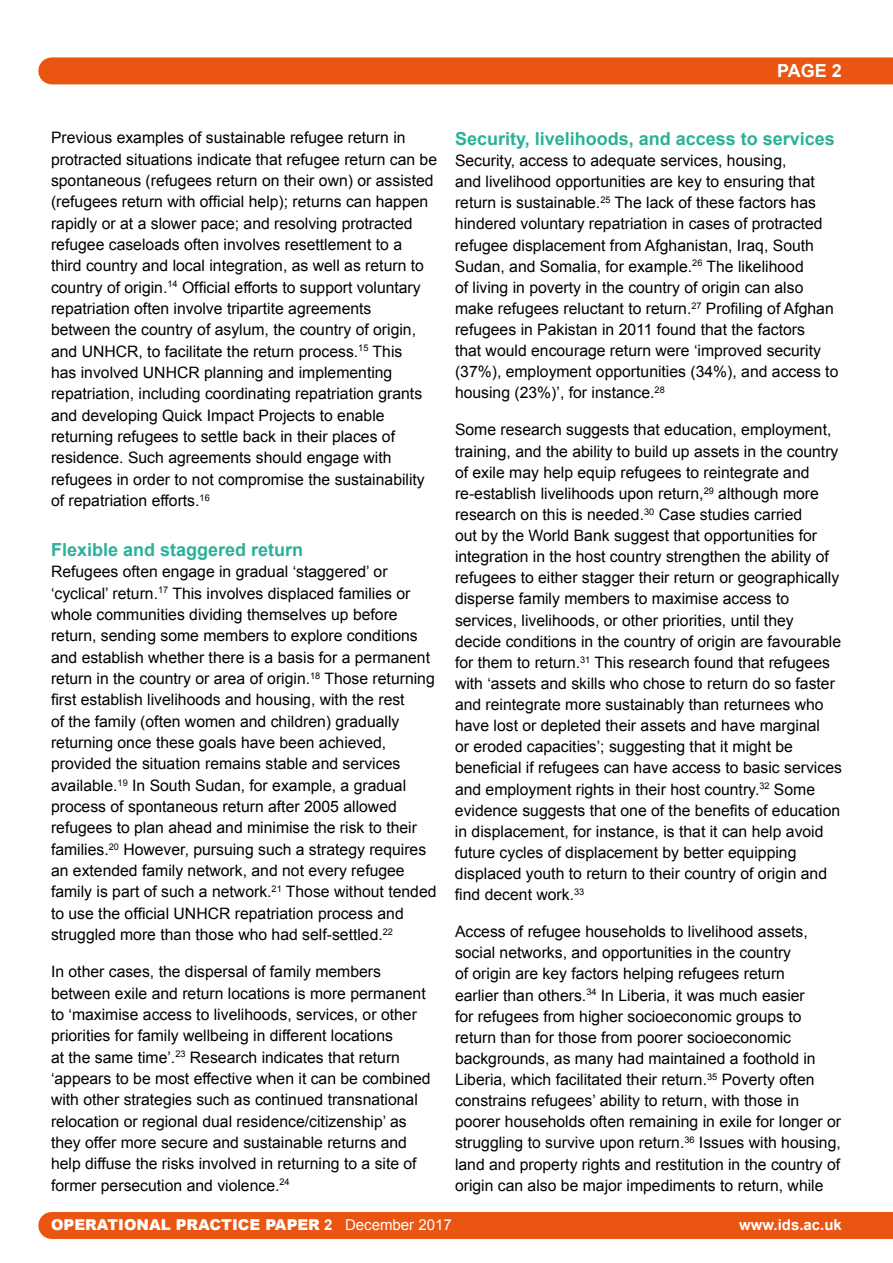
<style>
.page{position:relative;width:893px;height:1263px;background:#fff}
.page>*{position:absolute;margin:0;border:0;box-sizing:border-box;transform-origin:0 0}
.t1{font:700 18px "Arial";color:#2bb198}
.t2{font:700 18px "Arial";color:#fff}
.t3{font:15.75px/21.1px "Arial";color:#000}
.t4{font:900 15px "Arial";color:#fff}
.t5{font:700 15px "Arial";color:#fff}
.s1{font-weight:700}
.s2{font-weight:400}
</style>
<div class="page">
<div style="left:52px;top:1212px;width:841px;height:27px;background:#ea5611"></div>
<div style="left:52px;top:57px;width:841px;height:27px;background:#ea5611"></div>
<p class="t2" style="left:777px;top:58px;width:66px">PAGE 2</p>
<p class="t3" style="left:51px;top:127px;width:388px">Previous examples of sustainable refugee return in protracted situations indicate that refugee return can be spontaneous (refugees return on their own) or assisted (refugees return with official help); returns can happen rapidly or at a slower pace; and resolving protracted refugee caseloads often involves resettlement to a<br>third country and local integration, as well as return to country of origin.<sup>14</sup> Official efforts to support voluntary repatriation often involve tripartite agreements<br>between the country of asylum, the country of origin, and UNHCR, to facilitate the return process.<sup>15</sup> This<br>has involved UNHCR planning and implementing repatriation, including coordinating repatriation grants and developing Quick Impact Projects to enable returning refugees to settle back in their places of residence. Such agreements should engage with refugees in order to not compromise the sustainability of repatriation efforts.<sup>16</sup></p>
<p class="t1" style="left:51px;top:538px;width:254px">Flexible and staggered return</p>
<p class="t3" style="left:51px;top:561px;width:387px">Refugees often engage in gradual ‘staggered’ or ‘cyclical’ return.<sup>17</sup> This involves displaced families or whole communities dividing themselves up before return, sending some members to explore conditions and establish whether there is a basis for a permanent return in the country or area of origin.<sup>18</sup> Those returning first establish livelihoods and housing, with the rest<br>of the family (often women and children) gradually returning once these goals have been achieved, provided the situation remains stable and services available.<sup>19</sup> In South Sudan, for example, a gradual process of spontaneous return after 2005 allowed refugees to plan ahead and minimise the risk to their families.<sup>20</sup> However, pursuing such a strategy requires an extended family network, and not every refugee family is part of such a network.<sup>21</sup> Those without tended to use the official UNHCR repatriation process and struggled more than those who had self-settled.<sup>22</sup></p>
<p class="t3" style="left:51px;top:961px;width:381px">In other cases, the dispersal of family members between exile and return locations is more permanent to ‘maximise access to livelihoods, services, or other priorities for family wellbeing in different locations<br>at the same time’.<sup>23</sup> Research indicates that return ‘appears to be most effective when it can be combined with other strategies such as continued transnational relocation or regional dual residence/citizenship’ as they offer more secure and sustainable returns and help diffuse the risks involved in returning to a site of former persecution and violence.<sup>24</sup></p>
<p class="t1" style="left:455px;top:127px;width:381px">Security, livelihoods, and access to services</p>
<p class="t3" style="left:455px;top:150px;width:385px">Security, access to adequate services, housing,<br>and livelihood opportunities are key to ensuring that return is sustainable.<sup>25</sup> The lack of these factors has hindered voluntary repatriation in cases of protracted refugee displacement from Afghanistan, Iraq, South Sudan, and Somalia, for example.<sup>26</sup> The likelihood<br>of living in poverty in the country of origin can also make refugees reluctant to return.<sup>27</sup> Profiling of Afghan refugees in Pakistan in 2011 found that the factors<br>that would encourage return were ‘improved security (37%), employment opportunities (34%), and access to housing (23%)’, for instance.<sup>28</sup></p>
<p class="t3" style="left:455px;top:419px;width:388px">Some research suggests that education, employment, training, and the ability to build up assets in the country of exile may help equip refugees to reintegrate and re-establish livelihoods upon return,<sup>29</sup> although more research on this is needed.<sup>30</sup> Case studies carried<br>out by the World Bank suggest that opportunities for integration in the host country strengthen the ability of refugees to either stagger their return or geographically disperse family members to maximise access to services, livelihoods, or other priorities, until they decide conditions in the country of origin are favourable for them to return.<sup>31</sup> This research found that refugees with ‘assets and skills who chose to return do so faster and reintegrate more sustainably than returnees who have lost or depleted their assets and have marginal<br>or eroded capacities’; suggesting that it might be beneficial if refugees can have access to basic services and employment rights in their host country.<sup>32</sup> Some evidence suggests that one of the benefits of education in displacement, for instance, is that it can help avoid future cycles of displacement by better equipping displaced youth to return to their country of origin and find decent work.<sup>33</sup></p>
<p class="t3" style="left:455px;top:921px;width:388px">Access of refugee households to livelihood assets, social networks, and opportunities in the country<br>of origin are key factors helping refugees return<br>earlier than others.<sup>34</sup> In Liberia, it was much easier<br>for refugees from higher socioeconomic groups to return than for those from poorer socioeconomic backgrounds, as many had maintained a foothold in Liberia, which facilitated their return.<sup>35</sup> Poverty often constrains refugees’ ability to return, with those in poorer households often remaining in exile for longer or struggling to survive upon return.<sup>36</sup> Issues with housing, land and property rights and restitution in the country of origin can also be major impediments to return, while</p>
<p class="t4" style="left:51px;top:1213px;width:402px">OPERATIONAL PRACTICE PAPER <span class="s1">2</span> <span class="s2">December 2017</span></p>
<p class="t5" style="left:739px;top:1214px;width:104px">www.ids.ac.uk</p>
</div>
